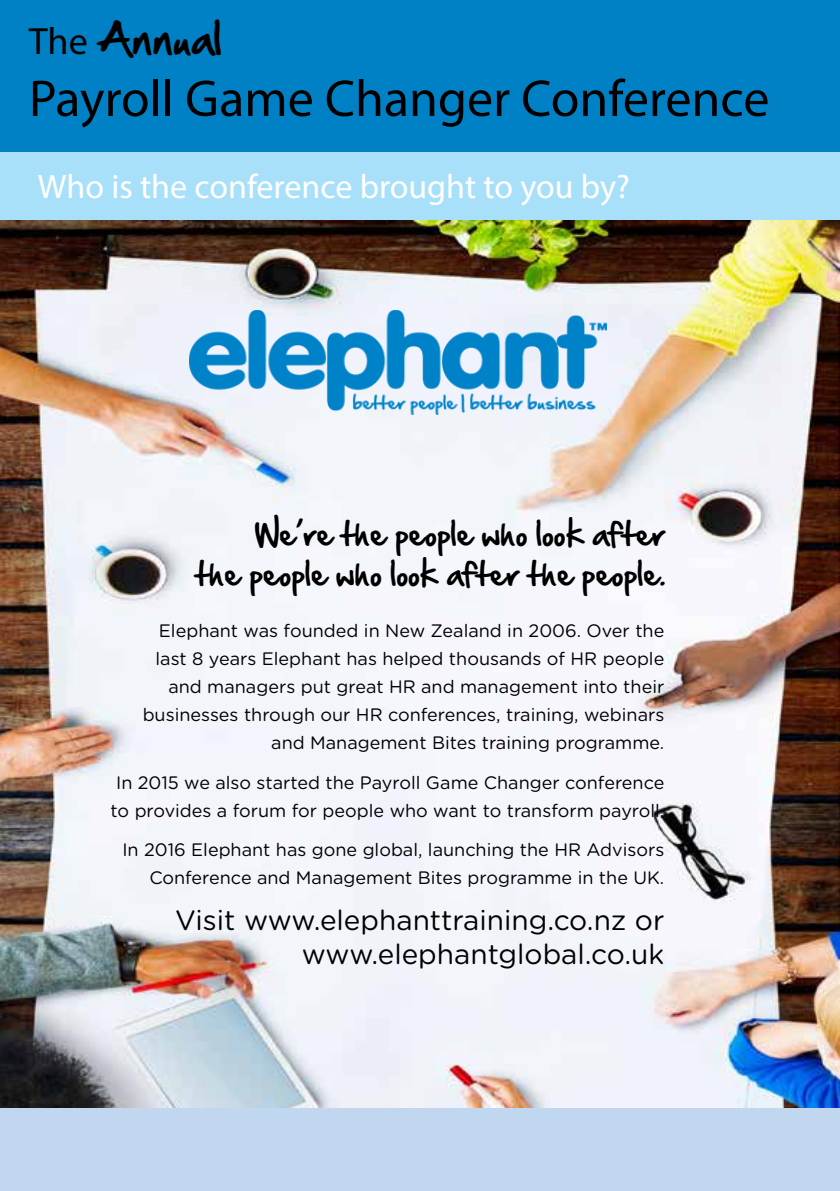
<style>
.page{position:relative;width:840px;height:1191px;background:#fff}
.page>*{position:absolute;margin:0;border:0;box-sizing:border-box;transform-origin:0 0}
.t1{font:52px "Myriad Pro";color:#000}
.t2{font:38px "Hand Of Sean";color:#000}
.t3{font:34px "Myriad Pro";color:#fff}
.t4{font:28px/39.4px "Hand Of Sean";color:#000;text-align:right}
.t5{font:28px/34px "Gotham Rounded";color:#000;text-align:right}
.t6{font:18px/28px "Gotham Rounded";color:#000;text-align:right}
.s1{font-family:"Myriad Pro"}
</style>
<div class="page">
<img style="left:0;top:220px;width:839px;height:888px">
<div style="left:0;top:0;width:839px;height:155px;background:#0081c6"></div>
<div style="left:0;top:153px;width:839px;height:67px;background:#a9e0f9"></div>
<div style="left:0;top:1108px;width:839px;height:83px;background:#c1d7ef"></div>
<img style="left:190px;top:311px;width:415px;height:104px">
<h2 class="t2" style="left:29px;top:4px;width:194px"><span class="s1">The</span> Annual</h2>
<h1 class="t1" style="left:29px;top:66px;width:741px">Payroll Game Changer Conference</h1>
<h3 class="t3" style="left:38px;top:166px;width:593px">Who is the conference brought to you by?</h3>
<h3 class="t4" style="left:196px;top:514px;width:471px">We’re the people who look after<br>the people who look after the people.</h3>
<p class="t6" style="left:143px;top:616px;width:523px">Elephant was founded in New Zealand in 2006. Over the last 8 years Elephant has helped thousands of HR people and managers put great HR and management into their businesses through our HR conferences, training, webinars and Management Bites training programme.</p>
<p class="t6" style="left:111px;top:767px;width:555px;text-align:center">In 2015 we also started the Payroll Game Changer conference to provides a forum for people who want to transform payroll.</p>
<p class="t6" style="left:122px;top:835px;width:543px">In 2016 Elephant has gone global, launching the HR Advisors<br>Conference and Management Bites programme in the UK.</p>
<h3 class="t5" style="left:175px;top:901px;width:490px">Visit www.elephanttraining.co.nz or www.elephantglobal.co.uk</h3>
</div>
